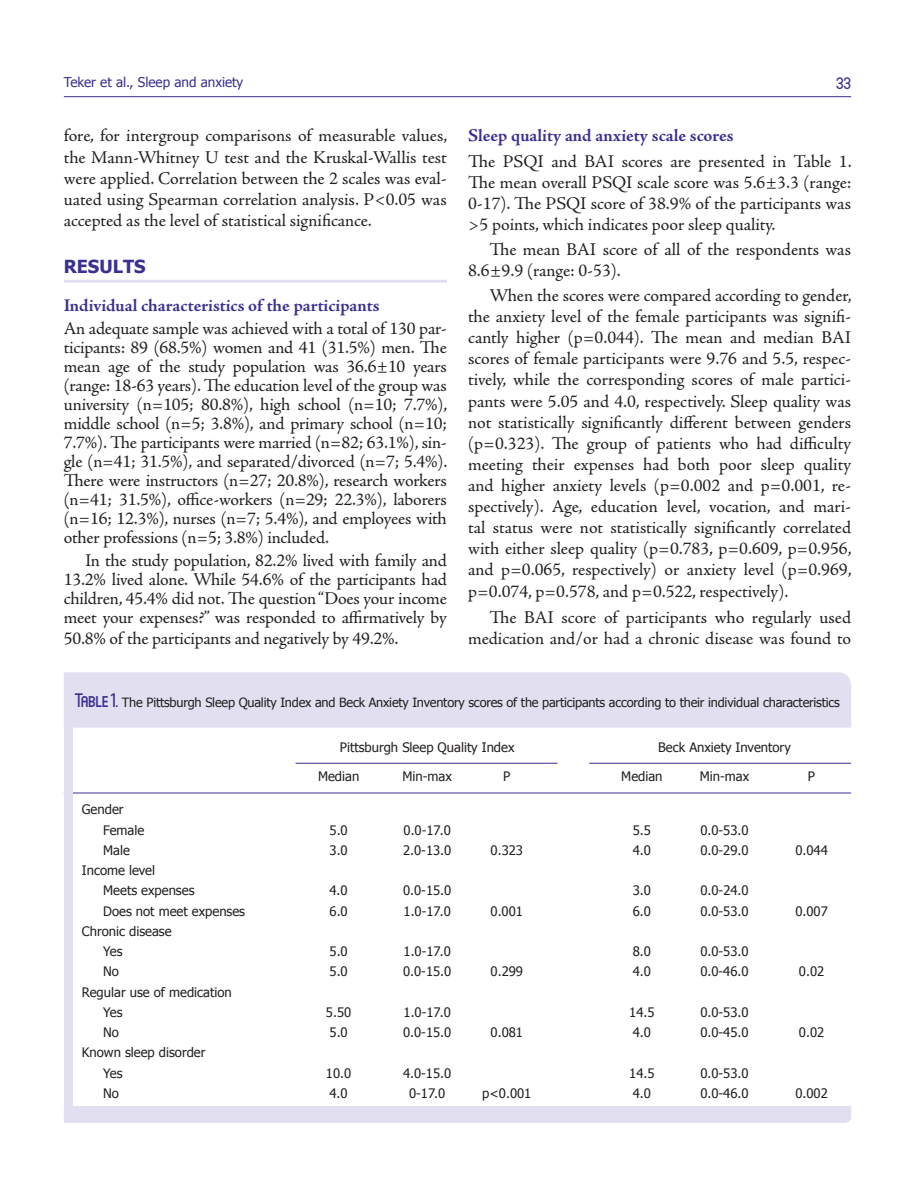
<style>
.page{position:relative;width:915px;height:1191px;background:#fff}
.page>*{position:absolute;margin:0;border:0;box-sizing:border-box;transform-origin:0 0}
._01__Yazı_Metni_NCI{font:18px/21.1px "Adobe Jenson Pro";letter-spacing:-.005em;color:#231f20;text-align:justify}
.Ikinci_Arabaslik{font:700 18px "Adobe Jenson Pro";letter-spacing:-.005em;color:#3a3091}
._06__Yazı_Konu_Basli{font:700 18px "Tahoma";color:#3a3091}
.t1{font:500 16.5px "Circula";color:#3a3091}
.t2{font:13.5px "Tahoma";color:#3a3091}
.t3{font:13.05px "Tahoma";color:#231f20}
._07__Tablo_Baslik_NC{font:12.75px "Tahoma";letter-spacing:-.015em;color:#231f20}
.s1{font-family:"Circula";font-weight:500;font-size:19.5px;color:#3a3091}
</style>
<div class="page">
<hr style="left:64px;top:280px;width:382px;height:3px;background:#e2e0f0">
<hr style="left:64px;top:96px;width:786px;height:1px;background:#3a3091">
<div style="left:64px;top:1106px;width:786px;height:17px;background:#e2e0f0"></div>
<div style="left:64px;top:672px;width:786px;height:55px;background:#e2e0f0"></div>
<hr style="left:64px;top:792px;width:786px;height:1px;background:#3a3091">
<hr style="left:295px;top:763px;width:262px;height:1px;background:#3a3091">
<div style="left:64px;top:721px;width:8px;height:401px;background:#e2e0f0"></div>
<hr style="left:589px;top:763px;width:261px;height:1px;background:#3a3091">
<p class="t2" style="left:64px;top:73px;width:181px">Teker et al., Sleep and anxiety</p>
<p class="t1" style="left:835px;top:73px;width:17px">33</p>
<p class="_01__Yazı_Metni_NCI" style="left:64px;top:125px;width:385px">fore, for intergroup comparisons of measurable values, the Mann-Whitney U test and the Kruskal-Wallis test were applied. Correlation between the 2 scales was eval&shy;uated using Spearman correlation analysis. P&lt;0.05 was accepted as the level of statistical significance.</p>
<p class="_06__Yazı_Konu_Basli" style="left:64px;top:254px;width:83px">RESULTS</p>
<p class="Ikinci_Arabaslik" style="left:64px;top:295px;width:317px">Individual characteristics of the participants</p>
<p class="_01__Yazı_Metni_NCI" style="left:64px;top:320px;width:385px;line-height:18.9px">An adequate sample was achieved with a total of 130 par&shy;ticipants: 89 (68.5%) women and 41 (31.5%) men. The mean age of the study population was 36.6±10 years (range: 18-63 years). The education level of the group was university (n=105; 80.8%), high school (n=10; 7.7%), middle school (n=5; 3.8%), and primary school (n=10; 7.7%). The participants were married (n=82; 63.1%), sin&shy;gle (n=41; 31.5%), and separated/divorced (n=7; 5.4%).<br>There were instructors (n=27; 20.8%), research workers (n=41; 31.5%), office-workers (n=29; 22.3%), laborers (n=16; 12.3%), nurses (n=7; 5.4%), and employees with other professions (n=5; 3.8%) included.</p>
<p class="_01__Yazı_Metni_NCI" style="left:64px;top:551px;width:384px;line-height:18.9px;text-indent:21px">In the study population, 82.2% lived with family and 13.2% lived alone. While 54.6% of the participants had children, 45.4% did not. The question “Does your income meet your expenses?” was responded to affirmatively by</p>
<p class="_01__Yazı_Metni_NCI" style="left:64px;top:628px;width:336px">50.8% of the participants and negatively by 49.2%.</p>
<p class="Ikinci_Arabaslik" style="left:468px;top:125px;width:267px">Sleep quality and anxiety scale scores</p>
<p class="_01__Yazı_Metni_NCI" style="left:468px;top:151px;width:385px">The PSQI and BAI scores are presented in Table 1.<br>The mean overall PSQI scale score was 5.6±3.3 (range:<br>0-17). The PSQI score of 38.9% of the participants was &gt;5 points, which indicates poor sleep quality.</p>
<p class="_01__Yazı_Metni_NCI" style="left:468px;top:239px;width:384px;text-indent:21px">The mean BAI score of all of the respondents was<br>8.6±9.9 (range: 0-53).</p>
<p class="_01__Yazı_Metni_NCI" style="left:468px;top:285px;width:385px;text-indent:21px">When the scores were compared according to gender, the anxiety level of the female participants was signifi&shy;cantly higher (p=0.044). The mean and median BAI scores of female participants were 9.76 and 5.5, respec&shy;tively, while the corresponding scores of male partici&shy;pants were 5.05 and 4.0, respectively. Sleep quality was not statistically significantly different between genders (p=0.323). The group of patients who had difficulty meeting their expenses had both poor sleep quality and higher anxiety levels (p=0.002 and p=0.001, re&shy;spectively). Age, education level, vocation, and mari&shy;tal status were not statistically significantly correlated with either sleep quality (p=0.783, p=0.609, p=0.956, and p=0.065, respectively) or anxiety level (p=0.969, p=0.074, p=0.578, and p=0.522, respectively).</p>
<p class="_01__Yazı_Metni_NCI" style="left:468px;top:606px;width:384px;line-height:21.8px;text-align:right">The BAI score of participants who regularly used medication and/or had a chronic disease was found to</p>
<p class="_07__Tablo_Baslik_NC" style="left:75px;top:694px;width:766px"><span class="s1">Table 1.</span> The Pittsburgh Sleep Quality Index and Beck Anxiety Inventory scores of the participants according to their individual characteristics</p>
<p class="t3" style="left:340px;top:739px;width:176px">Pittsburgh Sleep Quality Index</p>
<p class="t3" style="left:658px;top:739px;width:134px">Beck Anxiety Inventory</p>
<p class="t3" style="left:318px;top:767px;width:43px">Median</p>
<p class="t3" style="left:402px;top:767px;width:51px">Min-max</p>
<p class="t3" style="left:503px;top:767px;width:9px">P</p>
<p class="t3" style="left:621px;top:767px;width:43px">Median</p>
<p class="t3" style="left:699px;top:767px;width:51px">Min-max</p>
<p class="t3" style="left:807px;top:767px;width:9px">P</p>
<p class="t3" style="left:82px;top:800px;width:43px">Gender</p>
<p class="t3" style="left:103px;top:821px;width:43px">Female</p>
<p class="t3" style="left:329px;top:821px;width:20px">5.0</p>
<p class="t3" style="left:403px;top:821px;width:49px">0.0-17.0</p>
<p class="t3" style="left:632px;top:821px;width:20px">5.5</p>
<p class="t3" style="left:700px;top:821px;width:50px">0.0-53.0</p>
<p class="t3" style="left:103px;top:841px;width:28px">Male</p>
<p class="t3" style="left:329px;top:841px;width:20px">3.0</p>
<p class="t3" style="left:403px;top:841px;width:50px">2.0-13.0</p>
<p class="t3" style="left:490px;top:841px;width:34px">0.323</p>
<p class="t3" style="left:632px;top:841px;width:20px">4.0</p>
<p class="t3" style="left:700px;top:841px;width:50px">0.0-29.0</p>
<p class="t3" style="left:795px;top:841px;width:34px">0.044</p>
<p class="t3" style="left:82px;top:861px;width:75px">Income level</p>
<p class="t3" style="left:103px;top:881px;width:93px">Meets expenses</p>
<p class="t3" style="left:329px;top:881px;width:20px">4.0</p>
<p class="t3" style="left:403px;top:881px;width:50px">0.0-15.0</p>
<p class="t3" style="left:632px;top:881px;width:20px">3.0</p>
<p class="t3" style="left:700px;top:881px;width:50px">0.0-24.0</p>
<p class="t3" style="left:103px;top:902px;width:143px">Does not meet expenses</p>
<p class="t3" style="left:329px;top:902px;width:20px">6.0</p>
<p class="t3" style="left:403px;top:902px;width:49px">1.0-17.0</p>
<p class="t3" style="left:490px;top:902px;width:34px">0.001</p>
<p class="t3" style="left:632px;top:902px;width:20px">6.0</p>
<p class="t3" style="left:700px;top:902px;width:50px">0.0-53.0</p>
<p class="t3" style="left:795px;top:902px;width:34px">0.007</p>
<p class="t3" style="left:82px;top:922px;width:91px">Chronic disease</p>
<p class="t3" style="left:103px;top:942px;width:21px">Yes</p>
<p class="t3" style="left:329px;top:942px;width:20px">5.0</p>
<p class="t3" style="left:403px;top:942px;width:49px">1.0-17.0</p>
<p class="t3" style="left:632px;top:942px;width:20px">8.0</p>
<p class="t3" style="left:700px;top:942px;width:50px">0.0-53.0</p>
<p class="t3" style="left:103px;top:962px;width:17px">No</p>
<p class="t3" style="left:329px;top:962px;width:20px">5.0</p>
<p class="t3" style="left:403px;top:962px;width:50px">0.0-15.0</p>
<p class="t3" style="left:490px;top:962px;width:34px">0.299</p>
<p class="t3" style="left:632px;top:962px;width:20px">4.0</p>
<p class="t3" style="left:700px;top:962px;width:50px">0.0-46.0</p>
<p class="t3" style="left:798px;top:962px;width:27px">0.02</p>
<p class="t3" style="left:82px;top:983px;width:151px">Regular use of medication</p>
<p class="t3" style="left:103px;top:1003px;width:21px">Yes</p>
<p class="t3" style="left:326px;top:1003px;width:27px">5.50</p>
<p class="t3" style="left:403px;top:1003px;width:49px">1.0-17.0</p>
<p class="t3" style="left:629px;top:1003px;width:27px">14.5</p>
<p class="t3" style="left:700px;top:1003px;width:50px">0.0-53.0</p>
<p class="t3" style="left:103px;top:1023px;width:17px">No</p>
<p class="t3" style="left:329px;top:1023px;width:20px">5.0</p>
<p class="t3" style="left:403px;top:1023px;width:50px">0.0-15.0</p>
<p class="t3" style="left:490px;top:1023px;width:34px">0.081</p>
<p class="t3" style="left:632px;top:1023px;width:20px">4.0</p>
<p class="t3" style="left:700px;top:1023px;width:50px">0.0-45.0</p>
<p class="t3" style="left:798px;top:1023px;width:27px">0.02</p>
<p class="t3" style="left:82px;top:1043px;width:125px">Known sleep disorder</p>
<p class="t3" style="left:103px;top:1064px;width:21px">Yes</p>
<p class="t3" style="left:326px;top:1064px;width:27px">10.0</p>
<p class="t3" style="left:403px;top:1064px;width:50px">4.0-15.0</p>
<p class="t3" style="left:629px;top:1064px;width:27px">14.5</p>
<p class="t3" style="left:700px;top:1064px;width:50px">0.0-53.0</p>
<p class="t3" style="left:103px;top:1084px;width:17px">No</p>
<p class="t3" style="left:329px;top:1084px;width:20px">4.0</p>
<p class="t3" style="left:409px;top:1084px;width:38px">0-17.0</p>
<p class="t3" style="left:482px;top:1084px;width:51px">p&lt;0.001</p>
<p class="t3" style="left:632px;top:1084px;width:20px">4.0</p>
<p class="t3" style="left:700px;top:1084px;width:50px">0.0-46.0</p>
<p class="t3" style="left:795px;top:1084px;width:34px">0.002</p>
</div>
